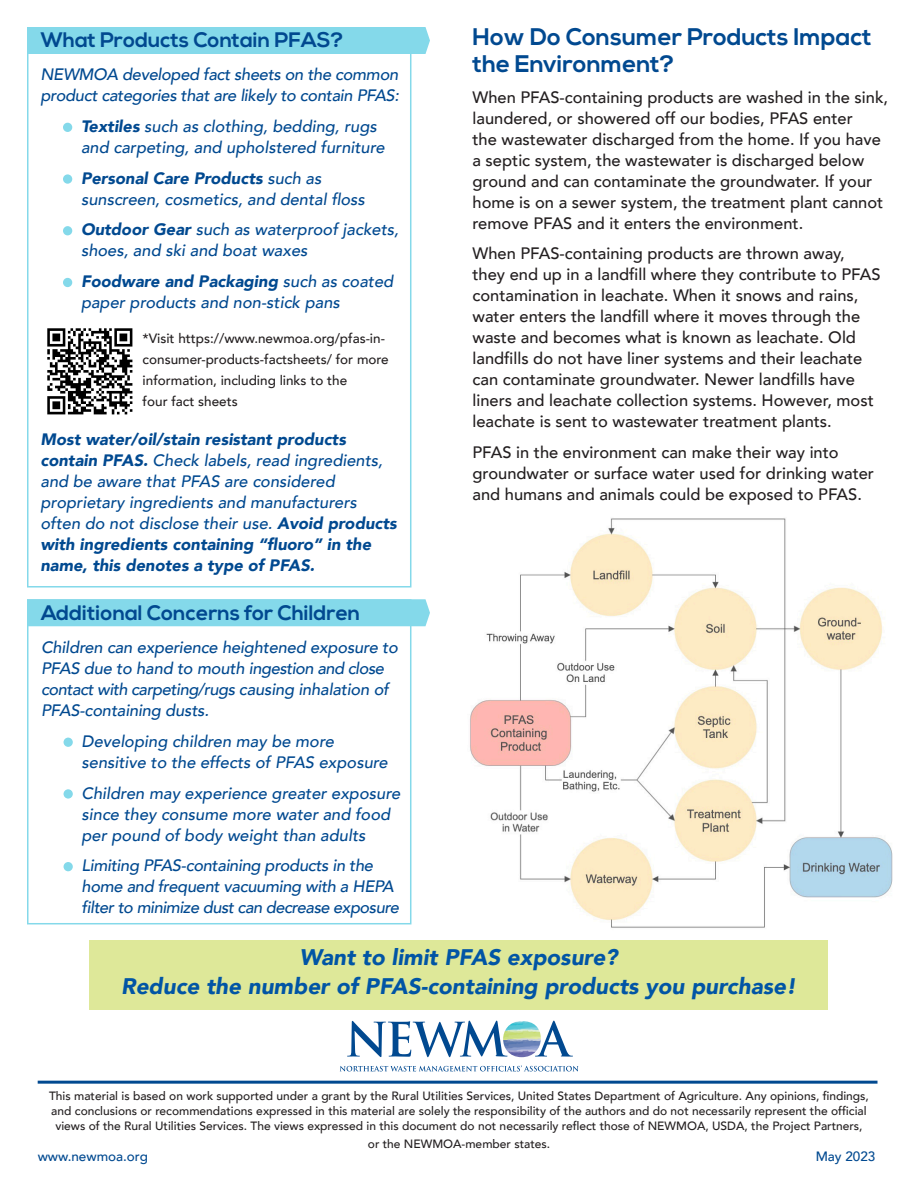
<style>
.page{position:relative;width:918px;height:1188px;background:#fff}
.page>*{position:absolute;margin:0;border:0;box-sizing:border-box;transform-origin:0 0}
.text{font:700 24px/27px "Nexa";color:#014990}
.text-2{font:italic 900 22.5px/28.5px "Avenir";color:#0155a5;text-align:center}
.t1{font:700 21px "Nexa";color:#014990}
.text-3{font:500 16.5px/21px "Avenir";color:#231f20}
.text-4{font:italic 500 16.5px/21px "Avenir";letter-spacing:-.01em;color:#014990}
.text-5{font:italic 900 16.5px/21px "Avenir";color:#014990}
.text-6{font:500 13.5px/21px "Avenir";color:#231f20}
.text-7{font:500 13.5px "Avenir";color:#014990}
.text-8{font:500 12px/15px "Avenir";color:#231f20;text-align:center}
.s1{font-weight:900}
.s2{font-weight:500}
</style>
<div class="page">
<div style="left:90px;top:940px;width:738px;height:69px;background:#dee899"></div>
<svg style="left:340px;top:1066px;width:239px;height:5px"></svg>
<svg style="left:347px;top:1021px;width:156px;height:36px"></svg>
<svg style="left:541px;top:1021px;width:32px;height:36px"></svg>
<img style="left:503px;top:1021px;width:38px;height:36px">
<img style="left:47px;top:329px;width:86px;height:85px">
<hr style="left:38px;top:1081px;width:840px;height:3px;background:#014990">
<div style="left:27px;top:27px;width:384px;height:561px;border:2px solid #84d9ea"></div>
<img style="left:470px;top:518px;width:423px;height:410px">
<div style="left:27px;top:599px;width:384px;height:325px;border:2px solid #84d9ea"></div>
<div style="left:27px;top:599px;width:403px;height:27px;background:#84d9ea"></div>
<div style="left:64px;top:738px;width:9px;height:9px;background:#84d9ea;border-radius:50%"></div>
<div style="left:64px;top:789px;width:9px;height:10px;background:#84d9ea;border-radius:50%"></div>
<div style="left:64px;top:862px;width:9px;height:9px;background:#84d9ea;border-radius:50%"></div>
<div style="left:27px;top:27px;width:403px;height:27px;background:#84d9ea"></div>
<div style="left:63px;top:123px;width:9px;height:9px;background:#84d9ea;border-radius:50%"></div>
<div style="left:63px;top:174px;width:9px;height:10px;background:#84d9ea;border-radius:50%"></div>
<div style="left:63px;top:226px;width:9px;height:9px;background:#84d9ea;border-radius:50%"></div>
<div style="left:63px;top:278px;width:9px;height:9px;background:#84d9ea;border-radius:50%"></div>
<p class="t1" style="left:40px;top:28px;width:305px">What Products Contain PFAS?</p>
<p class="text-4" style="left:40px;top:64px;width:360px">NEWMOA developed fact sheets on the common product categories that are likely to contain PFAS:</p>
<p class="text-4" style="left:81px;top:116px;width:305px"><span class="s1">Textiles</span> such as clothing, bedding, rugs and carpeting, and upholstered furniture</p>
<p class="text-4" style="left:81px;top:168px;width:285px"><span class="s1">Personal Care Products</span> such as sunscreen, cosmetics, and dental floss</p>
<p class="text-4" style="left:81px;top:219px;width:319px"><span class="s1">Outdoor Gear</span> such as waterproof jackets, shoes, and ski and boat waxes</p>
<p class="text-4" style="left:81px;top:271px;width:314px"><span class="s1">Foodware and Packaging</span> such as coated paper products and non-stick pans</p>
<p class="text-6" style="left:143px;top:327px;width:248px">*Visit https://www.newmoa.org/pfas-in&shy;consumer-products-factsheets/ for more information, including links to the<br>four fact sheets</p>
<p class="text-5" style="left:40px;top:428px;width:358px">Most water/oil/stain resistant products contain PFAS. <span class="s2">Check labels, read ingredients, and be aware that PFAS are considered proprietary ingredients and manufacturers often do not disclose their use.</span> Avoid products with ingredients containing “fluoro” in the name, this denotes a type of PFAS.</p>
<p class="t1" style="left:41px;top:601px;width:321px">Additional Concerns for Children</p>
<p class="text-4" style="left:41px;top:637px;width:358px">Children can experience heightened exposure to PFAS due to hand to mouth ingestion and close contact with carpeting/rugs causing inhalation of PFAS-containing dusts.</p>
<p class="text-4" style="left:82px;top:731px;width:308px">Developing children may be more sensitive to the effects of PFAS exposure</p>
<p class="text-4" style="left:82px;top:783px;width:320px">Children may experience greater exposure since they consume more water and food per pound of body weight than adults</p>
<p class="text-4" style="left:82px;top:855px;width:319px">Limiting PFAS-containing products in the home and frequent vacuuming with a HEPA filter to minimize dust can decrease exposure</p>
<p class="text" style="left:472px;top:24px;width:401px">How Do Consumer Products Impact the Environment?</p>
<p class="text-3" style="left:472px;top:86px;width:417px">When PFAS-containing products are washed in the sink, laundered, or showered off our bodies, PFAS enter<br>the wastewater discharged from the home. If you have a septic system, the wastewater is discharged below ground and can contaminate the groundwater. If your home is on a sewer system, the treatment plant cannot remove PFAS and it enters the environment.</p>
<p class="text-3" style="left:472px;top:242px;width:410px">When PFAS-containing products are thrown away, they end up in a landfill where they contribute to PFAS contamination in leachate. When it snows and rains, water enters the landfill where it moves through the waste and becomes what is known as leachate. Old landfills do not have liner systems and their leachate can contaminate groundwater. Newer landfills have liners and leachate collection systems. However, most leachate is sent to wastewater treatment plants.</p>
<p class="text-3" style="left:472px;top:441px;width:403px">PFAS in the environment can make their way into groundwater or surface water used for drinking water and humans and animals could be exposed to PFAS.</p>
<p class="text-2" style="left:121px;top:943px;width:676px">Want to limit PFAS exposure?<br>Reduce the number of PFAS-containing products you purchase!</p>
<p class="text-8" style="left:49px;top:1088px;width:821px">This material is based on work supported under a grant by the Rural Utilities Services, United States Department of Agriculture. Any opinions, findings, and conclusions or recommendations expressed in this material are solely the responsibility of the authors and do not necessarily represent the official views of the Rural Utilities Services. The views expressed in this document do not necessarily reflect those of NEWMOA, USDA, the Project Partners,</p>
<p class="text-8" style="left:368px;top:1136px;width:184px">or the NEWMOA-member states.</p>
<p class="text-7" style="left:38px;top:1145px;width:112px">www.newmoa.org</p>
<p class="text-7" style="left:816px;top:1145px;width:61px">May 2023</p>
</div>
